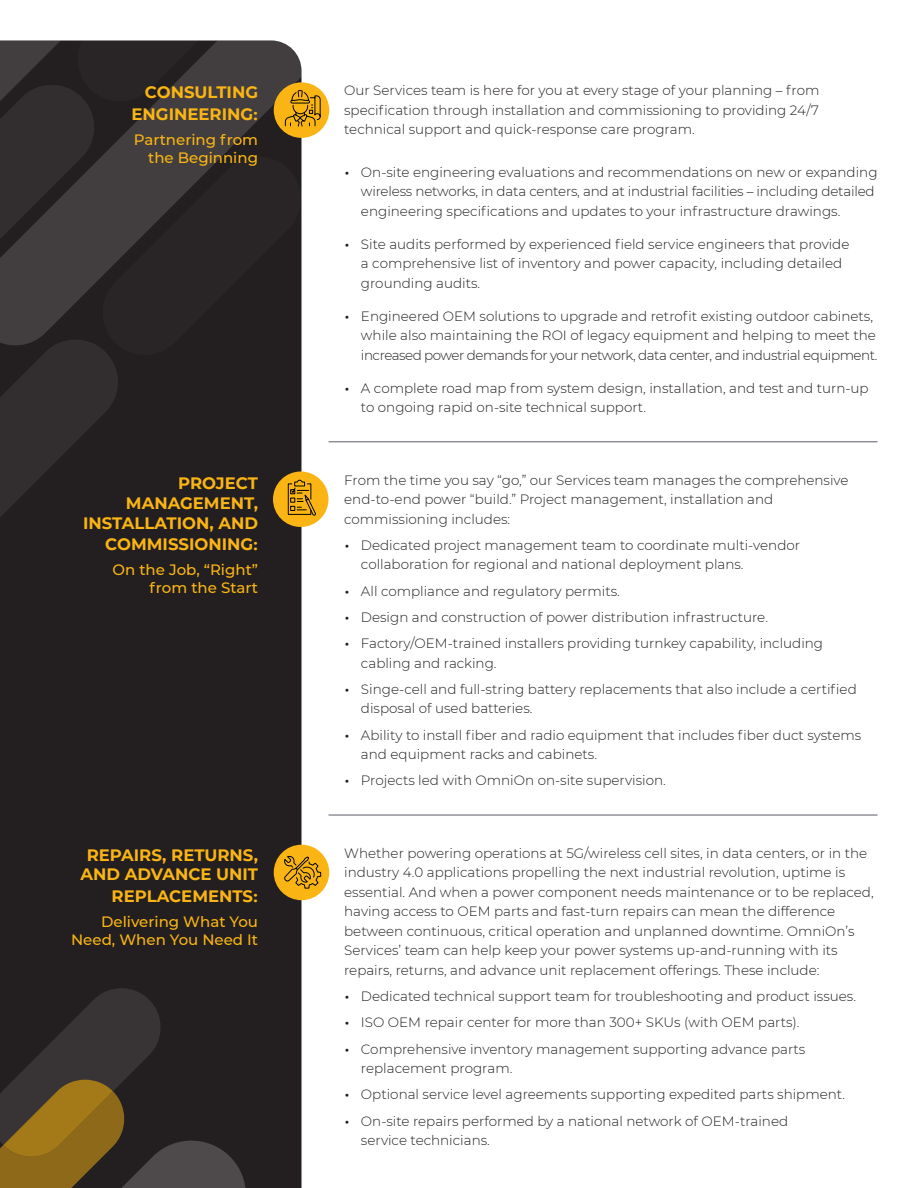
<style>
.page{position:relative;width:918px;height:1188px;background:#fff}
.page>*{position:absolute;margin:0;border:0;box-sizing:border-box;transform-origin:0 0}
.t1{font:700 16.5px/19.8px "Montserrat";color:#fab514;text-align:right}
.t2{font:500 15px/18px "Montserrat";color:#fab514;text-align:right}
.t3{font:300 13.5px/19.5px "Montserrat";color:#231f20}
.s1{font-family:"AB Bvoice";font-size:18px}
.s2{font-weight:600}
</style>
<div class="page">
<div style="left:0;top:539px;width:301px;height:649px;background:#231f20"></div>
<hr style="left:328px;top:815px;width:550px;height:1px;background:#5a5c67">
<hr style="left:328px;top:442px;width:550px;height:1px;background:#5a5c67">
<div style="left:274px;top:845px;width:55px;height:55px;background:#fab514;border-radius:50%"></div>
<svg style="left:284px;top:855px;width:38px;height:34px"></svg>
<div style="left:273px;top:472px;width:55px;height:55px;background:#fab514;border-radius:50%"></div>
<div style="left:274px;top:82px;width:55px;height:56px;background:#fab514;border-radius:50%"></div>
<svg style="left:0;top:40px;width:321px;height:499px;background:#3c3634"></svg>
<svg style="left:0;top:988px;width:247px;height:200px;background:#403626"></svg>
<p class="t1" style="left:132px;top:81px;width:128px;line-height:21.6px">CONSULTING<br>ENGINEERING<span class="s1">:</span></p>
<p class="t2" style="left:134px;top:130px;width:126px">Partnering from the Beginning</p>
<p class="t3" style="left:344px;top:80px;width:477px;text-align:justify">Our Services team is here for you at every stage of your planning – from specification through installation and commissioning to providing 24/7 technical support and quick-response care program.</p>
<p class="t3" style="left:361px;top:162px;width:518px;text-indent:-16px"><span class="s2">•</span> On-site engineering evaluations and recommendations on new or expanding wireless networks, in data centers, and at industrial facilities – including detailed engineering specifications and updates to your infrastructure drawings.</p>
<p class="t3" style="left:361px;top:234px;width:490px;text-indent:-16px"><span class="s2">•</span> Site audits performed by experienced field service engineers that provide a comprehensive list of inventory and power capacity, including detailed grounding audits.</p>
<p class="t3" style="left:361px;top:306px;width:518px;text-indent:-16px"><span class="s2">•</span> Engineered OEM solutions to upgrade and retrofit existing outdoor cabinets, while also maintaining the ROI of legacy equipment and helping to meet the increased power demands for your network, data center, and industrial equipment.</p>
<p class="t3" style="left:361px;top:378px;width:509px;text-indent:-16px"><span class="s2">•</span> A complete road map from system design, installation, and test and turn-up to ongoing rapid on-site technical support.</p>
<p class="t1" style="left:83px;top:473px;width:176px">PROJECT<br>MANAGEMENT,<br>INSTALLATION, AND</p>
<p class="t1" style="left:105px;top:534px;width:154px">COMMISSIONING<span class="s1">:</span></p>
<p class="t2" style="left:113px;top:560px;width:147px">On the Job, “Right” from the Start</p>
<p class="t3" style="left:344px;top:470px;width:506px">From the time you say “go,” our Services team manages the comprehensive end-to-end power “build.” Project management, installation and commissioning includes:</p>
<p class="t3" style="left:361px;top:535px;width:441px;text-indent:-16px"><span class="s2">•</span> Dedicated project management team to coordinate multi-vendor collaboration for regional and national deployment plans.</p>
<p class="t3" style="left:345px;top:581px;width:277px"><span class="s2">•</span> All compliance and regulatory permits.</p>
<p class="t3" style="left:345px;top:607px;width:425px"><span class="s2">•</span> Design and construction of power distribution infrastructure.</p>
<p class="t3" style="left:361px;top:633px;width:464px;text-indent:-16px"><span class="s2">•</span> Factory/OEM-trained installers providing turnkey capability, including cabling and racking.</p>
<p class="t3" style="left:361px;top:679px;width:497px;text-indent:-16px"><span class="s2">•</span> Singe-cell and full-string battery replacements that also include a certified disposal of used batteries.</p>
<p class="t3" style="left:361px;top:725px;width:502px;text-indent:-16px"><span class="s2">•</span> Ability to install fiber and radio equipment that includes fiber duct systems and equipment racks and cabinets.</p>
<p class="t3" style="left:345px;top:770px;width:323px"><span class="s2">•</span> Projects led with OmniOn on-site supervision.</p>
<p class="t1" style="left:81px;top:844px;width:179px;text-align:center">REPAIRS, RETURNS,<br>AND ADVANCE UNIT</p>
<p class="t1" style="left:112px;top:886px;width:148px">REPLACEMENTS<span class="s1">:</span></p>
<p class="t2" style="left:71px;top:912px;width:188px">Delivering What You<br>Need, When You Need It</p>
<p class="t3" style="left:344px;top:843px;width:531px">Whether powering operations at 5G/wireless cell sites, in data centers, or in the industry 4.0 applications propelling the next industrial revolution, uptime is essential. And when a power component needs maintenance or to be replaced, having access to OEM parts and fast-turn repairs can mean the difference between continuous, critical operation and unplanned downtime. OmniOn’s Services’ team can help keep your power systems up-and-running with its repairs, returns, and advance unit replacement offerings. These include:</p>
<p class="t3" style="left:345px;top:986px;width:513px"><span class="s2">•</span> Dedicated technical support team for troubleshooting and product issues.</p>
<p class="t3" style="left:345px;top:1012px;width:456px"><span class="s2">•</span> ISO OEM repair center for more than 300+ SKUs (with OEM parts).</p>
<p class="t3" style="left:361px;top:1039px;width:446px;text-indent:-16px"><span class="s2">•</span> Comprehensive inventory management supporting advance parts replacement program.</p>
<p class="t3" style="left:345px;top:1084px;width:502px"><span class="s2">•</span> Optional service level agreements supporting expedited parts shipment.</p>
<p class="t3" style="left:361px;top:1111px;width:429px;text-indent:-16px"><span class="s2">•</span> On-site repairs performed by a national network of OEM-trained service technicians.</p>
</div>
